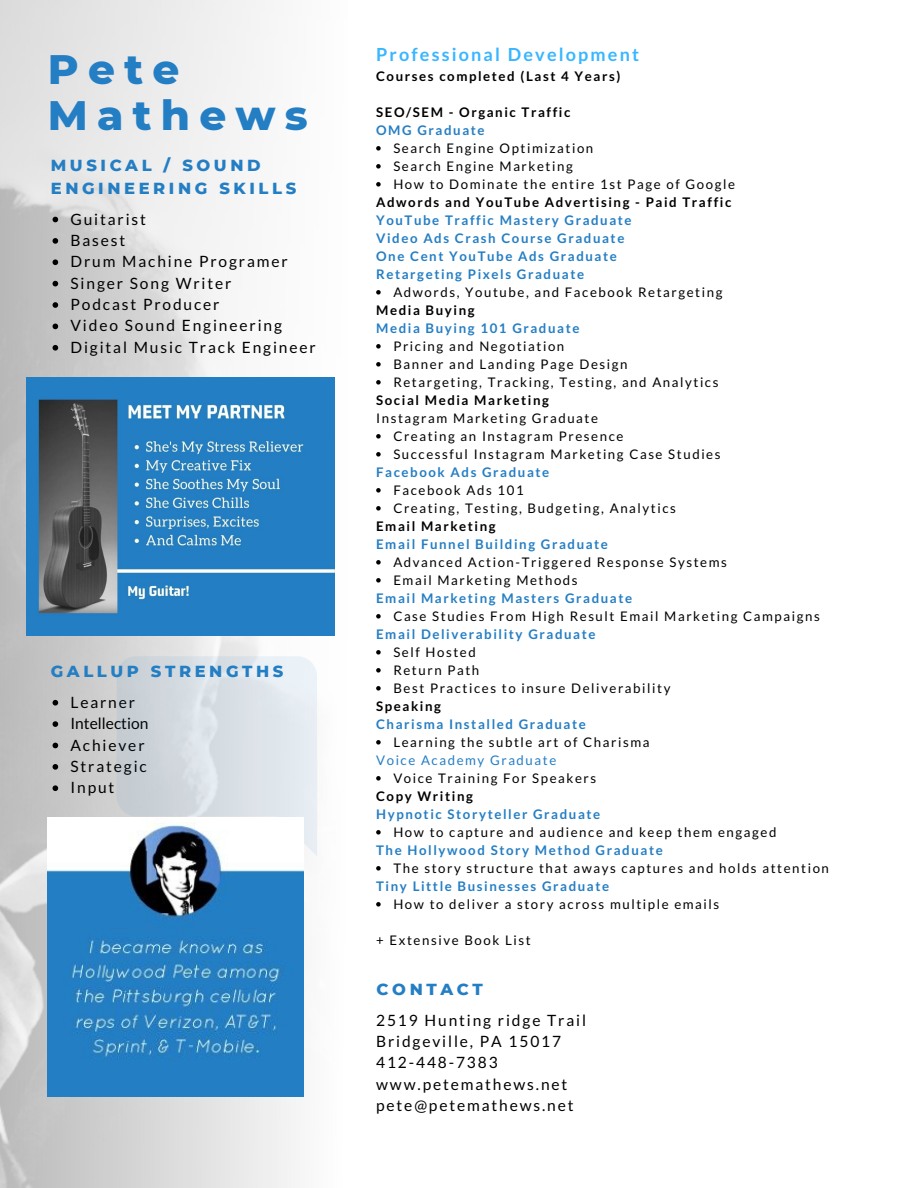
<style>
.page{position:relative;width:918px;height:1188px;background:#fff}
.page>*{position:absolute;margin:0;border:0;box-sizing:border-box;transform-origin:0 0}
.t1{font:800 42px/46.2px "Montserrat";letter-spacing:.22em;color:#247ec4}
.t2{font:700 18px "Lato";letter-spacing:.12em;color:#38b6ff}
.t3{font:800 16.35px/22.5px "Montserrat";letter-spacing:.22em;color:#247ec4}
.t4{font:15.6px/21.3px "Lato";letter-spacing:.12em;color:#000}
.t5{font:13.2px/18px "Lato";letter-spacing:.12em;color:#000}
.t6{font:700 13.2px/18px "Lato";letter-spacing:.12em;color:#247ec4}
.t7{font:700 13.2px "Lato";letter-spacing:.12em;color:#000}
.t8{font:13.2px "Lato";letter-spacing:.12em;color:#247ec4}
</style>
<div class="page">
<svg style="left:0;top:0;width:335px;height:1188px"></svg>
<svg style="left:53px;top:700px;width:5px;height:6px"></svg>
<svg style="left:53px;top:721px;width:5px;height:6px"></svg>
<svg style="left:53px;top:743px;width:5px;height:5px"></svg>
<svg style="left:53px;top:764px;width:5px;height:6px"></svg>
<svg style="left:53px;top:785px;width:5px;height:6px"></svg>
<svg style="left:117px;top:656px;width:200px;height:201px;background:#d8dfe4"></svg>
<img style="left:26px;top:377px;width:308px;height:259px">
<img style="left:48px;top:818px;width:255px;height:279px">
<svg style="left:376px;top:146px;width:5px;height:5px"></svg>
<svg style="left:376px;top:164px;width:5px;height:5px"></svg>
<svg style="left:376px;top:182px;width:5px;height:5px"></svg>
<svg style="left:376px;top:290px;width:5px;height:5px"></svg>
<svg style="left:376px;top:344px;width:5px;height:5px"></svg>
<svg style="left:376px;top:362px;width:5px;height:5px"></svg>
<svg style="left:376px;top:380px;width:5px;height:5px"></svg>
<svg style="left:376px;top:434px;width:5px;height:5px"></svg>
<svg style="left:376px;top:452px;width:5px;height:5px"></svg>
<svg style="left:376px;top:488px;width:5px;height:5px"></svg>
<svg style="left:376px;top:506px;width:5px;height:5px"></svg>
<svg style="left:376px;top:560px;width:5px;height:5px"></svg>
<svg style="left:376px;top:578px;width:5px;height:5px"></svg>
<svg style="left:376px;top:614px;width:5px;height:5px"></svg>
<svg style="left:376px;top:650px;width:5px;height:5px"></svg>
<svg style="left:376px;top:668px;width:5px;height:5px"></svg>
<svg style="left:376px;top:686px;width:5px;height:5px"></svg>
<svg style="left:376px;top:740px;width:5px;height:5px"></svg>
<svg style="left:376px;top:776px;width:5px;height:5px"></svg>
<svg style="left:376px;top:830px;width:5px;height:5px"></svg>
<svg style="left:376px;top:866px;width:5px;height:5px"></svg>
<svg style="left:376px;top:902px;width:5px;height:5px"></svg>
<svg style="left:53px;top:217px;width:5px;height:5px"></svg>
<svg style="left:53px;top:238px;width:5px;height:6px"></svg>
<svg style="left:53px;top:259px;width:5px;height:6px"></svg>
<svg style="left:53px;top:281px;width:5px;height:5px"></svg>
<svg style="left:53px;top:302px;width:5px;height:6px"></svg>
<svg style="left:53px;top:324px;width:5px;height:5px"></svg>
<svg style="left:53px;top:345px;width:5px;height:6px"></svg>
<h1 class="t1" style="left:48px;top:46px;width:261px">Pete<br>Mathews</h1>
<p class="t3" style="left:51px;top:154px;width:247px">MUSICAL / SOUND<br>ENGINEERING SKILLS</p>
<p class="t4" style="left:71px;top:208px;width:247px">Guitarist<br>Basest<br>Drum Machine Programer<br>Singer Song Writer<br>Podcast Producer<br>Video Sound Engineering<br>Digital Music Track Engineer</p>
<p class="t3" style="left:51px;top:660px;width:234px">GALLUP STRENGTHS</p>
<p class="t4" style="left:71px;top:691px;width:79px">Learner<br>Intellection<br>Achiever<br>Strategic<br>Input</p>
<h2 class="t2" style="left:376px;top:43px;width:264px">Professional Development</h2>
<p class="t7" style="left:376px;top:68px;width:246px">Courses completed (Last 4 Years)</p>
<p class="t7" style="left:376px;top:104px;width:196px">SEO/SEM - Organic Traffic</p>
<p class="t6" style="left:376px;top:121px;width:110px">OMG Graduate</p>
<p class="t5" style="left:393px;top:139px;width:343px">Search Engine Optimization<br>Search Engine Marketing<br>How to Dominate the entire 1st Page of Google</p>
<p class="t7" style="left:376px;top:194px;width:357px">Adwords and YouTube Advertising - Paid Traffic</p>
<p class="t6" style="left:376px;top:211px;width:257px">YouTube Traffic Mastery Graduate<br>Video Ads Crash Course Graduate<br>One Cent YouTube Ads Graduate<br>Retargeting Pixels Graduate</p>
<p class="t7" style="left:376px;top:302px;width:100px">Media Buying</p>
<p class="t6" style="left:376px;top:319px;width:205px">Media Buying 101 Graduate</p>
<p class="t5" style="left:393px;top:283px;width:331px">Adwords, Youtube, and Facebook Retargeting</p>
<p class="t5" style="left:393px;top:337px;width:327px">Pricing and Negotiation<br>Banner and Landing Page Design<br>Retargeting, Tracking, Testing, and Analytics</p>
<p class="t4" style="left:355px;top:366px;width:297px">Private Pilot Certification<br>Associates in Aeronautical Science</p>
<p class="t7" style="left:376px;top:392px;width:174px">Social Media Marketing</p>
<p class="t5" style="left:376px;top:409px;width:223px">Instagram Marketing Graduate</p>
<p class="t5" style="left:393px;top:427px;width:329px">Creating an Instagram Presence<br>Successful Instagram Marketing Case Studies</p>
<p class="t5" style="left:393px;top:481px;width:284px">Facebook Ads 101<br>Creating, Testing, Budgeting, Analytics</p>
<p class="t6" style="left:376px;top:463px;width:175px">Facebook Ads Graduate</p>
<p class="t7" style="left:376px;top:518px;width:121px">Email Marketing</p>
<p class="t6" style="left:376px;top:535px;width:233px">Email Funnel Building Graduate</p>
<p class="t5" style="left:393px;top:553px;width:335px">Advanced Action-Triggered Response Systems<br>Email Marketing Methods</p>
<p class="t5" style="left:393px;top:607px;width:428px">Case Studies From High Result Email Marketing Campaigns</p>
<p class="t5" style="left:393px;top:643px;width:279px">Self Hosted<br>Return Path<br>Best Practices to insure Deliverability</p>
<p class="t6" style="left:376px;top:589px;width:258px">Email Marketing Masters Graduate</p>
<p class="t6" style="left:376px;top:625px;width:221px">Email Deliverability Graduate</p>
<p class="t7" style="left:376px;top:698px;width:66px">Speaking</p>
<p class="t6" style="left:376px;top:715px;width:211px">Charisma Installed Graduate</p>
<p class="t8" style="left:376px;top:752px;width:182px">Voice Academy Graduate</p>
<p class="t7" style="left:376px;top:788px;width:98px">Copy Writing</p>
<p class="t6" style="left:376px;top:805px;width:226px">Hypnotic Storyteller Graduate</p>
<p class="t6" style="left:376px;top:841px;width:288px">The Hollywood Story Method Graduate</p>
<p class="t6" style="left:376px;top:877px;width:235px">Tiny Little Businesses Graduate</p>
<p class="t5" style="left:393px;top:733px;width:258px">Learning the subtle art of Charisma</p>
<p class="t5" style="left:393px;top:769px;width:204px">Voice Training For Speakers</p>
<p class="t5" style="left:393px;top:823px;width:385px">How to capture and audience and keep them engaged</p>
<p class="t5" style="left:393px;top:859px;width:437px">The story structure that aways captures and holds attention</p>
<p class="t5" style="left:393px;top:895px;width:327px">How to deliver a story across multiple emails</p>
<p class="t5" style="left:376px;top:931px;width:156px">+ Extensive Book List</p>
<p class="t3" style="left:377px;top:978px;width:108px">CONTACT</p>
<p class="t4" style="left:376px;top:1009px;width:211px">2519 Hunting ridge Trail<br>Bridgeville, PA 15017<br>412-448-7383 www.petemathews.net pete@petemathews.net</p>
</div>
